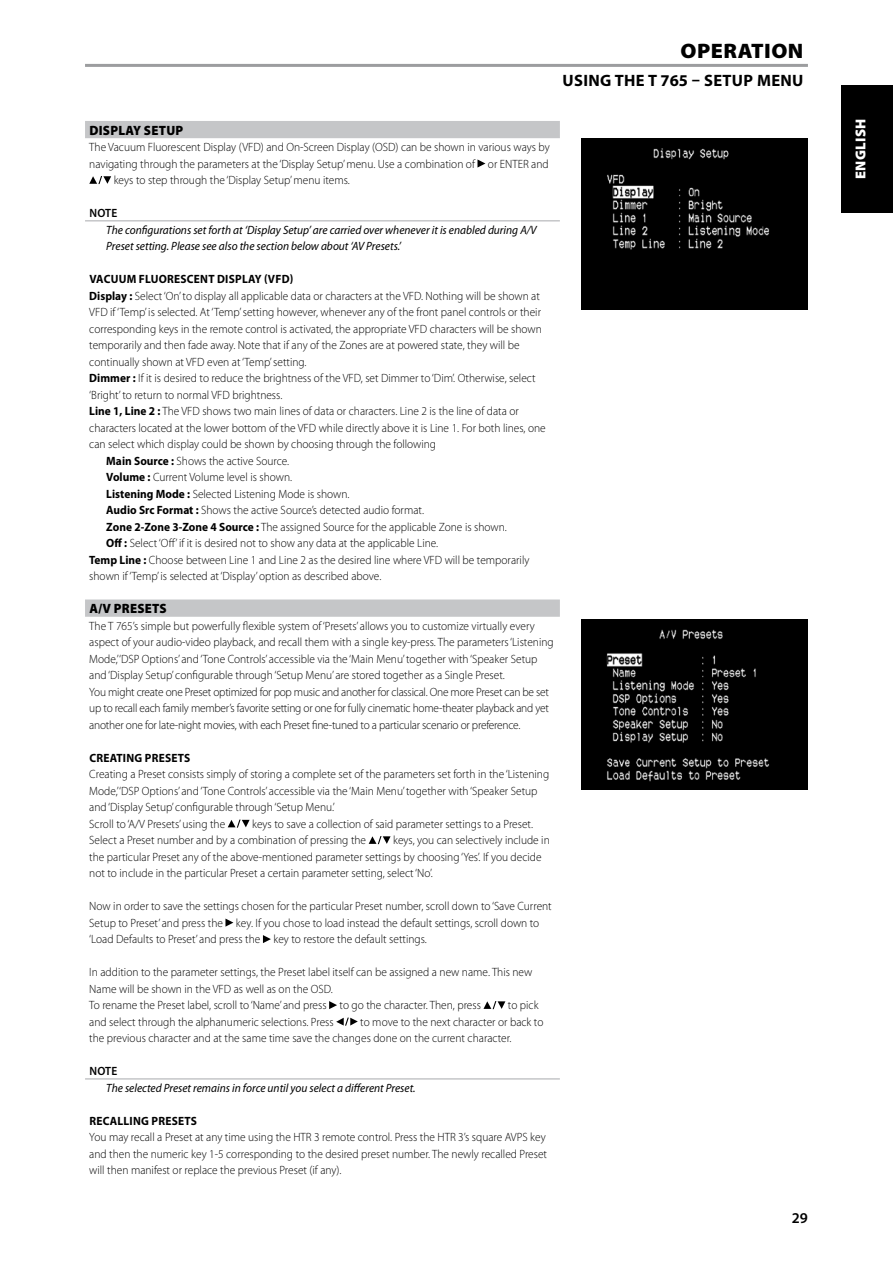
<style>
.page{position:relative;width:893px;height:1263px;background:#fff}
.page>*{position:absolute;margin:0;border:0;box-sizing:border-box;transform-origin:0 0}
.t1{font:900 21px "Myriad Pro";color:#000;scale:1.05 1}
.t2{font:700 16.5px "Myriad Pro";letter-spacing:.02em;color:#000}
.t3{font:600 15px "Myriad Pro";color:#000}
.t4{font:900 14.4px "Myriad Pro";letter-spacing:.02em;color:#fff}
.t5{font:900 13.5px "Myriad Pro";color:#000;scale:.95 1}
.t6{font:300 12px/16.5px "Myriad Pro";color:#000;scale:.95 1}
.t7{font:italic 12px/16.5px "Myriad Pro";color:#000;scale:.95 1}
.t8{font:700 12px "Myriad Pro";letter-spacing:.02em;color:#000;scale:.95 1}
.t9{font:600 12px "Myriad Pro";color:#000;scale:.95 1}
.s1{font-weight:700}
</style>
<div class="page">
<div style="left:85px;top:121px;width:475px;height:17px;background:#c5c6c8"></div>
<hr style="left:85px;top:220px;width:475px;height:2px;background:#c5c6c8">
<div style="left:85px;top:599px;width:475px;height:18px;background:#c5c6c8"></div>
<hr style="left:85px;top:1078px;width:475px;height:2px;background:#c5c6c8">
<svg style="left:477px;top:159px;width:8px;height:9px"></svg>
<svg style="left:89px;top:176px;width:22px;height:8px"></svg>
<svg style="left:228px;top:819px;width:22px;height:9px"></svg>
<svg style="left:369px;top:836px;width:22px;height:8px"></svg>
<svg style="left:225px;top:918px;width:8px;height:9px"></svg>
<svg style="left:263px;top:935px;width:8px;height:8px"></svg>
<svg style="left:329px;top:1001px;width:8px;height:8px"></svg>
<svg style="left:483px;top:1001px;width:22px;height:8px"></svg>
<svg style="left:336px;top:1017px;width:22px;height:9px"></svg>
<hr style="left:85px;top:64px;width:723px;height:3px;background:#9c9d9f">
<img style="left:581px;top:139px;width:227px;height:170px">
<img style="left:581px;top:620px;width:227px;height:170px">
<div style="left:842px;top:85px;width:51px;height:128px;background:#000"></div>
<h1 class="t1" style="left:681px;top:37px;width:14px">OPERATION</h1>
<h2 class="t2" style="left:563px;top:70px;width:242px">USING THE T 765 – SETUP MENU</h2>
<p class="t5" style="left:89px;top:121px;width:19px">DISPLAY</p>
<p class="t5" style="left:144px;top:121px;width:17px">SETUP</p>
<p class="t6" style="left:89px;top:139px;width:486px">The Vacuum Fluorescent Display (VFD) and On-Screen Display (OSD) can be shown in various ways by</p>
<p class="t6" style="left:89px;top:155px;width:485px">navigating through the parameters at the ‘Display Setup’ menu. Use a combination of or ENTER and</p>
<p class="t6" style="left:114px;top:172px;width:250px">keys to step through the ‘Display Setup’ menu items.</p>
<p class="t9" style="left:89px;top:205px;width:17px">NOTE</p>
<p class="t7" style="left:106px;top:221px;width:454px">The configurations set forth at ‘Display Setup’ are carried over whenever it is enabled during A/V<br>Preset setting. Please see also the section below about ‘AV Presets.’</p>
<p class="t8" style="left:89px;top:271px;width:16px">Vacuum</p>
<p class="t8" style="left:139px;top:271px;width:15px">Fluorescent</p>
<p class="t8" style="left:217px;top:271px;width:15px">Display</p>
<p class="t8" style="left:264px;top:271px;width:32px">(VFD)</p>
<p class="t6" style="left:89px;top:287px;width:476px"><span class="s1">Display :</span> Select ‘On’ to display all applicable data or characters at the VFD. Nothing will be shown at</p>
<p class="t6" style="left:89px;top:304px;width:477px">VFD if ‘Temp’ is selected. At ‘Temp’ setting however, whenever any of the front panel controls or their</p>
<p class="t6" style="left:89px;top:320px;width:478px">corresponding keys in the remote control is activated, the appropriate VFD characters will be shown</p>
<p class="t6" style="left:89px;top:337px;width:455px">temporarily and then fade away. Note that if any of the Zones are at powered state, they will be</p>
<p class="t6" style="left:89px;top:353px;width:230px">continually shown at VFD even at ‘Temp’ setting.</p>
<p class="t6" style="left:89px;top:370px;width:471px"><span class="s1">Dimmer :</span> If it is desired to reduce the brightness of the VFD, set Dimmer to ‘Dim’. Otherwise, select</p>
<p class="t6" style="left:89px;top:386px;width:205px">‘Bright’ to return to normal VFD brightness.</p>
<p class="t6" style="left:89px;top:403px;width:454px"><span class="s1">Line 1, Line 2 :</span> The VFD shows two main lines of data or characters. Line 2 is the line of data or</p>
<p class="t6" style="left:89px;top:419px;width:482px">characters located at the lower bottom of the VFD while directly above it is Line 1. For both lines, one</p>
<p class="t6" style="left:89px;top:436px;width:367px">can select which display could be shown by choosing through the following</p>
<p class="t6" style="left:106px;top:452px;width:194px"><span class="s1">Main Source :</span> Shows the active Source.</p>
<p class="t6" style="left:106px;top:469px;width:197px"><span class="s1">Volume :</span> Current Volume level is shown.</p>
<p class="t6" style="left:106px;top:485px;width:257px"><span class="s1">Listening Mode :</span> Selected Listening Mode is shown.</p>
<p class="t6" style="left:106px;top:502px;width:336px"><span class="s1">Audio Src Format :</span> Shows the active Source’s detected audio format.</p>
<p class="t6" style="left:106px;top:518px;width:423px"><span class="s1">Zone 2-Zone 3-Zone 4 Source :</span> The assigned Source for the applicable Zone is shown.</p>
<p class="t6" style="left:106px;top:535px;width:351px"><span class="s1">Off :</span> Select ‘Off’ if it is desired not to show any data at the applicable Line.</p>
<p class="t6" style="left:89px;top:551px;width:465px"><span class="s1">Temp Line :</span> Choose between Line 1 and Line 2 as the desired line where VFD will be temporarily</p>
<p class="t6" style="left:89px;top:568px;width:309px">shown if ‘Temp’ is selected at ‘Display’ option as described above.</p>
<p class="t5" style="left:89px;top:599px;width:43px">A/V PRESETS</p>
<p class="t6" style="left:89px;top:617px;width:490px">The T 765’s simple but powerfully flexible system of ‘Presets’ allows you to customize virtually every aspect of your audio-video playback, and recall them with a single key-press. The parameters ‘Listening Mode,’‘DSP Options’ and ‘Tone Controls’ accessible via the ‘Main Menu’ together with ‘Speaker Setup and ‘Display Setup’ configurable through ‘Setup Menu’ are stored together as a Single Preset.<br>You might create one Preset optimized for pop music and another for classical. One more Preset can be set up to recall each family member’s favorite setting or one for fully cinematic home-theater playback and yet another one for late-night movies, with each Preset fine-tuned to a particular scenario or preference.</p>
<p class="t8" style="left:89px;top:750px;width:15px">Creating</p>
<p class="t8" style="left:145px;top:750px;width:15px">Presets</p>
<p class="t6" style="left:89px;top:766px;width:486px">Creating a Preset consists simply of storing a complete set of the parameters set forth in the ‘Listening Mode,’‘DSP Options’ and ‘Tone Controls’ accessible via the ‘Main Menu’ together with ‘Speaker Setup and ‘Display Setup’ configurable through ‘Setup Menu.’<br>Scroll to ‘A/V Presets’ using the</p>
<p class="t6" style="left:89px;top:815px;width:469px;text-indent:163px">keys to save a collection of said parameter settings to a Preset.<br>Select a Preset number and by a combination of pressing the</p>
<p class="t6" style="left:89px;top:832px;width:486px;text-indent:304px">keys, you can selectively include in the particular Preset any of the above-mentioned parameter settings by choosing ‘Yes’. If you decide not to include in the particular Preset a certain parameter setting, select ‘No’.</p>
<p class="t6" style="left:89px;top:898px;width:488px">Now in order to save the settings chosen for the particular Preset number, scroll down to ‘Save Current<br>Setup to Preset’ and press the key. If you chose to load instead the default settings, scroll down to ‘Load Defaults to Preset’ and press the key to restore the default settings.</p>
<p class="t6" style="left:89px;top:964px;width:468px">In addition to the parameter settings, the Preset label itself can be assigned a new name. This new<br>Name will be shown in the VFD as well as on the OSD.<br>To rename the Preset label, scroll to ‘Name’ and press to go the character. Then, press</p>
<p class="t6" style="left:508px;top:997px;width:34px">to pick</p>
<p class="t6" style="left:89px;top:1013px;width:479px;text-indent:271px">to move to the next character or back to the previous character and at the same time save the changes done on the current character.</p>
<p class="t9" style="left:89px;top:1063px;width:17px">NOTE</p>
<p class="t7" style="left:106px;top:1079px;width:327px">The selected Preset remains in force until you select a different Preset.</p>
<p class="t8" style="left:89px;top:1113px;width:15px">Recalling</p>
<p class="t8" style="left:152px;top:1113px;width:15px">Presets</p>
<p class="t6" style="left:89px;top:1129px;width:483px;text-align:justify">You may recall a Preset at any time using the HTR 3 remote control. Press the HTR 3’s square AVPS key and then the numeric key 1-5 corresponding to the desired preset number. The newly recalled Preset will then manifest or replace the previous Preset (if any).</p>
<p class="t6" style="left:89px;top:1013px;width:259px">and select through the alphanumeric selections. Press</p>
<p class="t3" style="left:792px;top:1208px;width:9px">29</p>
<p class="t4" style="left:851px;top:179px;width:62px;rotate:-90deg">ENGLISH</p>
</div>
